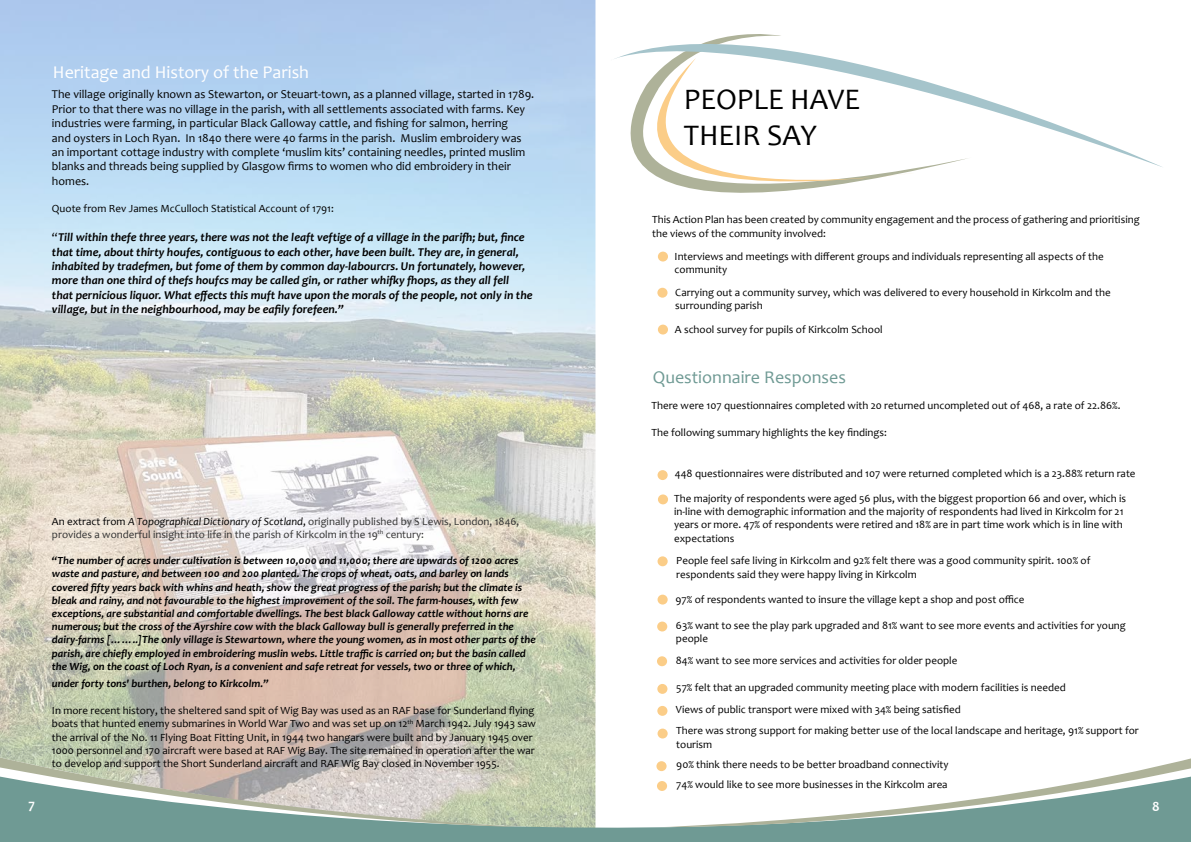
<style>
.page{position:relative;width:1191px;height:842px;background:#fff}
.page>*{position:absolute;margin:0;border:0;box-sizing:border-box;transform-origin:0 0}
.t1{font:30px/36px "Candara";color:#000}
.t2{font:18px "Candara";color:#fff}
.t3{font:18px "Candara";color:#6f9a94}
.t4{font:700 14px "Candara";color:#fff}
.t5{font:12px/14.4px "Candara";color:#000}
.t6{font:italic 700 12px/14.4px "Candara";color:#000}
.t7{font:11px/13.2px "Candara";color:#000}
.t8{font:italic 700 11px/13.2px "Candara";color:#000}
.t9{font:11px/13.2px "Candara";color:#333}
.s1{font-weight:400;font-style:normal}
.s2{color:#000}
.s3{font-style:italic;color:#000}
</style>
<div class="page">
<img style="left:0;top:0;width:595px;height:774px">
<svg style="left:0;top:774px;width:1191px;height:68px;background:#8eafa6"></svg>
<svg style="left:0;top:754px;width:523px;height:73px;background:#b3bcb2"></svg>
<svg style="left:660px;top:758px;width:531px;height:69px"></svg>
<svg style="left:520px;top:20px;width:406px;height:248px"></svg>
<svg style="left:521px;top:58px;width:392px;height:164px"></svg>
<svg style="left:611px;top:20px;width:551px;height:148px"></svg>
<div style="left:658px;top:252px;width:10px;height:9px;background:#fbcd88;border-radius:50%"></div>
<div style="left:658px;top:325px;width:10px;height:9px;background:#fbcd88;border-radius:50%"></div>
<div style="left:657px;top:288px;width:10px;height:10px;background:#fbcd88;border-radius:50%"></div>
<div style="left:657px;top:470px;width:10px;height:10px;background:#fbcd88;border-radius:50%"></div>
<div style="left:658px;top:494px;width:10px;height:10px;background:#fbcd88;border-radius:50%"></div>
<div style="left:657px;top:556px;width:10px;height:10px;background:#fbcd88;border-radius:50%"></div>
<div style="left:656px;top:761px;width:10px;height:10px;background:#fbcd88;border-radius:50%"></div>
<div style="left:657px;top:729px;width:10px;height:9px;background:#fbcd88;border-radius:50%"></div>
<div style="left:657px;top:706px;width:10px;height:10px;background:#fbcd88;border-radius:50%"></div>
<div style="left:657px;top:684px;width:10px;height:10px;background:#fbcd88;border-radius:50%"></div>
<div style="left:657px;top:656px;width:10px;height:10px;background:#fbcd88;border-radius:50%"></div>
<div style="left:657px;top:621px;width:10px;height:10px;background:#fbcd88;border-radius:50%"></div>
<div style="left:657px;top:595px;width:10px;height:9px;background:#fbcd88;border-radius:50%"></div>
<div style="left:657px;top:781px;width:10px;height:10px;background:#fbcd88;border-radius:50%"></div>
<h2 class="t2" style="left:53px;top:61px;width:258px">Heritage and History of the Parish</h2>
<p class="t5" style="left:52px;top:87px;width:484px">The village originally known as Stewarton, or Steuart-town, as a planned village, started in 1789.<br>Prior to that there was no village in the parish, with all settlements associated with farms. Key industries were farming, in particular Black Galloway cattle, and fishing for salmon, herring<br>and oysters in Loch Ryan. In 1840 there were 40 farms in the parish. Muslim embroidery was an important cottage industry with complete ‘muslim kits’ containing needles, printed muslim blanks and threads being supplied by Glasgow firms to women who did embroidery in their homes.</p>
<p class="t7" style="left:52px;top:202px;width:283px">Quote from Rev James McCulloch Statistical Account of 1791:</p>
<p class="t6" style="left:52px;top:230px;width:482px"><span class="s1">“</span>Till within thefe three years, there was not the leaft veftige of a village in the parifh; but, fince that time, about thirty houfes, contiguous to each other, have been built. They are, in general, inhabited by tradefmen, but fome of them by common day-labourcrs. Un fortunately, however, more than one third of thefs houfcs may be called gin, or rather whifky fhops, as they all fell that pernicious liquor. What effects this muft have upon the morals of the people, not only in the village, but in the neighbourhood, may be eafily forefeen.”</p>
<p class="t9" style="left:52px;top:514px;width:469px"><span class="s2">An extract from</span> <span class="s3">A Topographical Dictionary of Scotland</span><span class="s2">,</span> originally published by S Lewis, London, 1846, provides a wonderful insight into life in the parish of Kirkcolm in the 19<sup>th</sup> century:</p>
<p class="t8" style="left:52px;top:554px;width:485px">“The number of acres under cultivation is between 10,000 and 11,000; there are upwards of 1200 acres waste and pasture, and between 100 and 200 planted. The crops of wheat, oats, and barley on lands covered fifty years back with whins and heath, show the great progress of the parish; but the climate is bleak and rainy, and not favourable to the highest improvement of the soil. The farm-houses, with few exceptions, are substantial and comfortable dwellings. The best black Galloway cattle without horns are numerous; but the cross of the Ayrshire cow with the black Galloway bull is generally preferred in the dairy-farms [……..]The only village is Stewartown, where the young women, as in most other parts of the parish, are chiefly employed in embroidering muslin webs. Little traffic is carried on; but the basin called the Wig, on the coast of Loch Ryan, is a convenient and safe retreat for vessels, two or three of which,</p>
<p class="t8" style="left:52px;top:676px;width:218px">under forty tons' burthen, belong to Kirkcolm.”</p>
<p class="t7" style="left:52px;top:704px;width:485px">In more recent history, the sheltered sand spit of Wig Bay was used as an RAF base for Sunderland flying boats that hunted enemy submarines in World War Two and was set up on 12<sup>th</sup> March 1942. July 1943 saw the arrival of the No. 11 Flying Boat Fitting Unit, in 1944 two hangars were built and by January 1945 over 1000 personnel and 170 aircraft were based at RAF Wig Bay. The site remained in operation after the war to develop and support the Short Sunderland aircraft and RAF Wig Bay closed in November 1955.</p>
<h1 class="t1" style="left:684px;top:81px;width:178px">PEOPLE HAVE<br>THEIR SAY</h1>
<p class="t7" style="left:652px;top:213px;width:489px">This Action Plan has been created by community engagement and the process of gathering and prioritising the views of the community involved:</p>
<p class="t7" style="left:674px;top:249px;width:430px">Interviews and meetings with different groups and individuals representing all aspects of the community</p>
<p class="t7" style="left:675px;top:285px;width:437px">Carrying out a community survey, which was delivered to every household in Kirkcolm and the surrounding parish</p>
<p class="t7" style="left:675px;top:323px;width:209px">A school survey for pupils of Kirkcolm School</p>
<h2 class="t3" style="left:653px;top:366px;width:194px">Questionnaire Responses</h2>
<p class="t7" style="left:651px;top:399px;width:470px">There were 107 questionnaires completed with 20 returned uncompleted out of 468, a rate of 22.86%.</p>
<p class="t7" style="left:651px;top:425px;width:237px">The following summary highlights the key findings:</p>
<p class="t7" style="left:675px;top:466px;width:462px">448 questionnaires were distributed and 107 were returned completed which is a 23.88% return rate</p>
<p class="t7" style="left:674px;top:492px;width:453px">The majority of respondents were aged 56 plus, with the biggest proportion 66 and over, which is in-line with demographic information and the majority of respondents had lived in Kirkcolm for 21 years or more. 47% of respondents were retired and 18% are in part time work which is in line with expectations</p>
<p class="t7" style="left:676px;top:554px;width:416px">People feel safe living in Kirkcolm and 92% felt there was a good community spirit. 100% of respondents said they were happy living in Kirkcolm</p>
<p class="t7" style="left:675px;top:592px;width:350px">97% of respondents wanted to insure the village kept a shop and post office</p>
<p class="t7" style="left:676px;top:618px;width:451px">63% want to see the play park upgraded and 81% want to see more events and activities for young people</p>
<p class="t7" style="left:676px;top:653px;width:283px">84% want to see more services and activities for older people</p>
<p class="t7" style="left:676px;top:677px;width:464px;line-height:21.6px">57% felt that an upgraded community meeting place with modern facilities is needed<br>Views of public transport were mixed with 34% being satisfied<br>There was strong support for making better use of the local landscape and heritage, 91% support for</p>
<p class="t7" style="left:676px;top:734px;width:274px;line-height:20.3px">tourism<br>90% think there needs to be better broadband connectivity<br>74% would like to see more businesses in the Kirkcolm area</p>
<p class="t4" style="left:28px;top:796px;width:8px">7</p>
<p class="t4" style="left:1152px;top:798px;width:9px">8</p>
</div>
